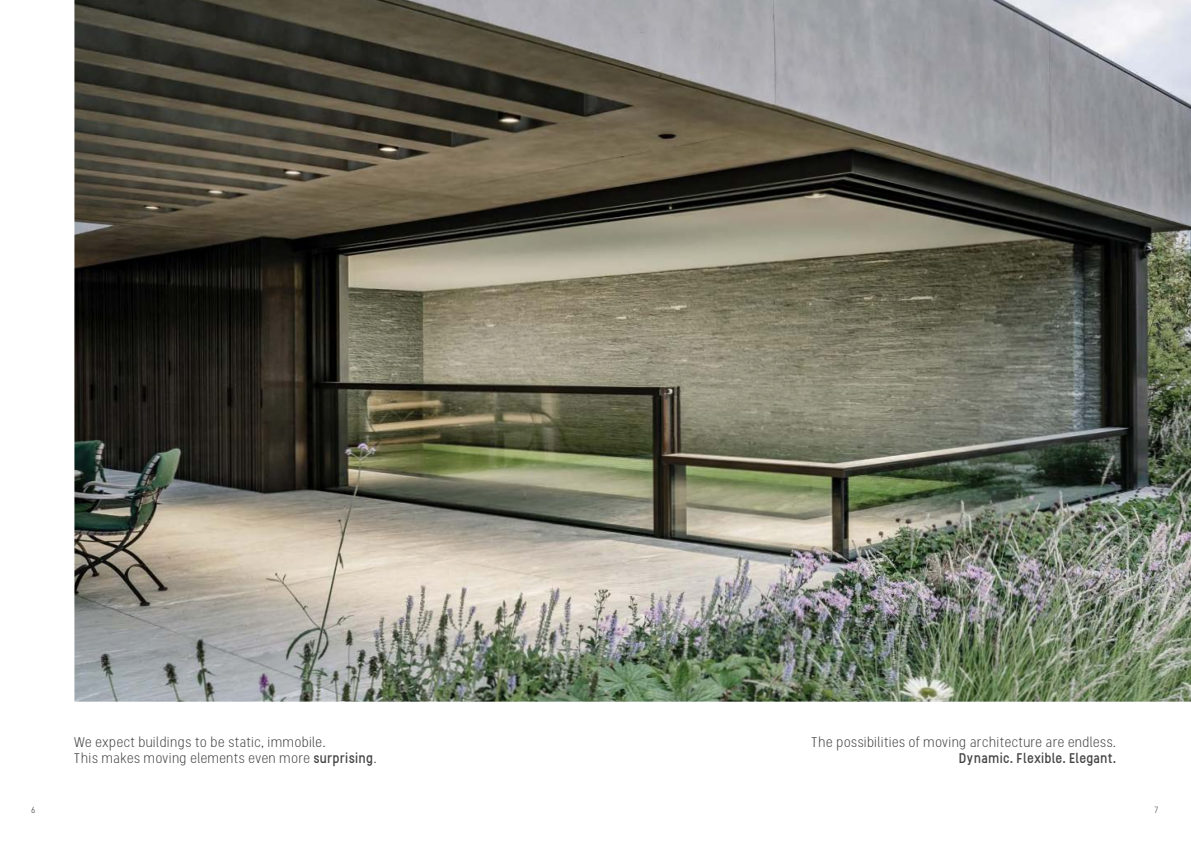
<style>
.page{position:relative;width:1191px;height:842px;background:#fff}
.page>*{position:absolute;margin:0;border:0;box-sizing:border-box;transform-origin:0 0}
.t1{font:300 14px/16px "Stellar";color:#464545}
.t2{font:500 14px "Stellar";letter-spacing:-.01em;color:#464545}
.t3{font:300 9px "Stellar";color:#464545}
.s1{font-weight:500}
</style>
<div class="page">
<img style="left:74px;top:0;width:1117px;height:702px">
<p class="t1" style="left:75px;top:734px;width:304px">We expect buildings to be static, immobile.<br>This makes moving elements even more <span class="s1">surprising</span>.</p>
<p class="t1" style="left:812px;top:734px;width:306px">The possibilities of moving architecture are endless.</p>
<p class="t2" style="left:959px;top:750px;width:159px">Dynamic. Flexible. Elegant.</p>
<p class="t3" style="left:32px;top:804px;width:6px">6</p>
<p class="t3" style="left:1155px;top:804px;width:5px">7</p>
</div>
